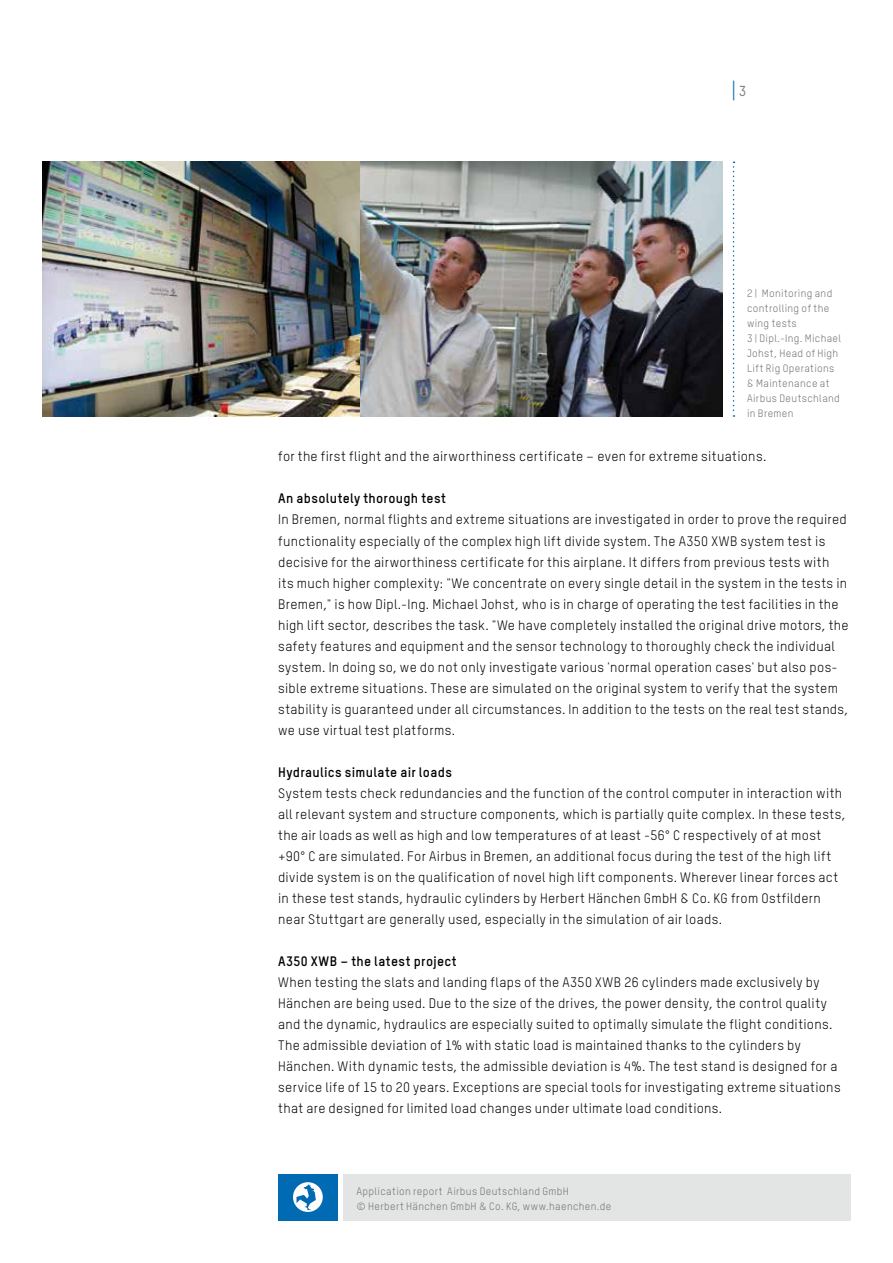
<style>
.page{position:relative;width:893px;height:1263px;background:#fff}
.page>*{position:absolute;margin:0;border:0;box-sizing:border-box;transform-origin:0 0}
.t1{font:500 24.15px "TSTAR";color:#006ab3;scale:.59 1}
.t2{font:13.5px/21px "TSTAR";letter-spacing:.02em;color:#000}
.t3{font:700 13.5px "TSTAR";letter-spacing:.025em;color:#000}
.t4{font:10.5px/15px "TSTAR";letter-spacing:.035em;color:#707172}
.s1{font-size:14.25px;color:#828385}
.s2{font-family:"DIN Pro";font-weight:300}
</style>
<div class="page">
<img style="left:359px;top:162px;width:364px;height:255px">
<img style="left:43px;top:162px;width:316px;height:255px">
<svg style="left:733px;top:162px;width:1px;height:255px"></svg>
<div style="left:343px;top:1174px;width:507px;height:46px;background:#e3e4e4"></div>
<div style="left:278px;top:1174px;width:60px;height:46px;background:#006ab3"></div>
<svg style="left:293px;top:1182px;width:30px;height:30px"></svg>
<svg style="left:296px;top:1184px;width:20px;height:26px"></svg>
<h1 class="t1" style="left:732px;top:76px;width:25px">| <span class="s1">3</span></h1>
<p class="t4" style="left:747px;top:285px;width:96px">2 | Monitoring and controlling of the wing tests<br>3 | Dipl.-Ing. Michael<br>Johst, Head of High<br>Lift Rig Operations &amp; Maintenance at<br>Airbus Deutschland in Bremen</p>
<p class="t2" style="left:278px;top:446px;width:490px">for the first flight and the airworthiness certificate – even for extreme situations.</p>
<p class="t3" style="left:278px;top:490px;width:169px">An absolutely thorough test</p>
<p class="t2" style="left:278px;top:509px;width:572px">In Bremen, normal flights and extreme situations are investigated in order to prove the required functionality especially of the complex high lift divide system. The A350 XWB system test is decisive for the airworthiness certificate for this airplane. It differs from previous tests with<br>its much higher complexity: "We concentrate on every single detail in the system in the tests in Bremen," is how Dipl.-Ing. Michael Johst, who is in charge of operating the test facilities in the high lift sector, describes the task. "We have completely installed the original drive motors, the safety features and equipment and the sensor technology to thoroughly check the individual system. In doing so, we do not only investigate various 'normal operation cases' but also pos&shy;sible extreme situations. These are simulated on the original system to verify that the system stability is guaranteed under all circumstances. In addition to the tests on the real test stands, we use virtual test platforms.</p>
<p class="t3" style="left:278px;top:763px;width:175px">Hydraulics simulate air loads</p>
<p class="t2" style="left:278px;top:782px;width:569px">System tests check redundancies and the function of the control computer in interaction with all relevant system and structure components, which is partially quite complex. In these tests, the air loads as well as high and low temperatures of at least -56° C respectively of at most +90° C are simulated. For Airbus in Bremen, an additional focus during the test of the high lift divide system is on the qualification of novel high lift components. Wherever linear forces act in these test stands, hydraulic cylinders by Herbert Hänchen GmbH &amp; Co. KG from Ostfildern near Stuttgart are generally used, especially in the simulation of air loads.</p>
<p class="t3" style="left:278px;top:952px;width:180px">A350 XWB – the latest project</p>
<p class="t2" style="left:278px;top:971px;width:564px">When testing the slats and landing flaps of the A350 XWB 26 cylinders made exclusively by Hänchen are being used. Due to the size of the drives, the power density, the control quality and the dynamic, hydraulics are especially suited to optimally simulate the flight conditions.<br>The admissible deviation of 1% with static load is maintained thanks to the cylinders by Hänchen. With dynamic tests, the admissible deviation is 4%. The test stand is designed for a service life of 15 to 20 years. Exceptions are special tools for investigating extreme situations that are designed for limited load changes under ultimate load conditions.</p>
<p class="t4" style="left:356px;top:1183px;width:256px">Application report Airbus Deutschland GmbH<br>© Herbert Hänchen GmbH <span class="s2">&amp;</span> Co. KG, www.haenchen.de</p>
</div>
